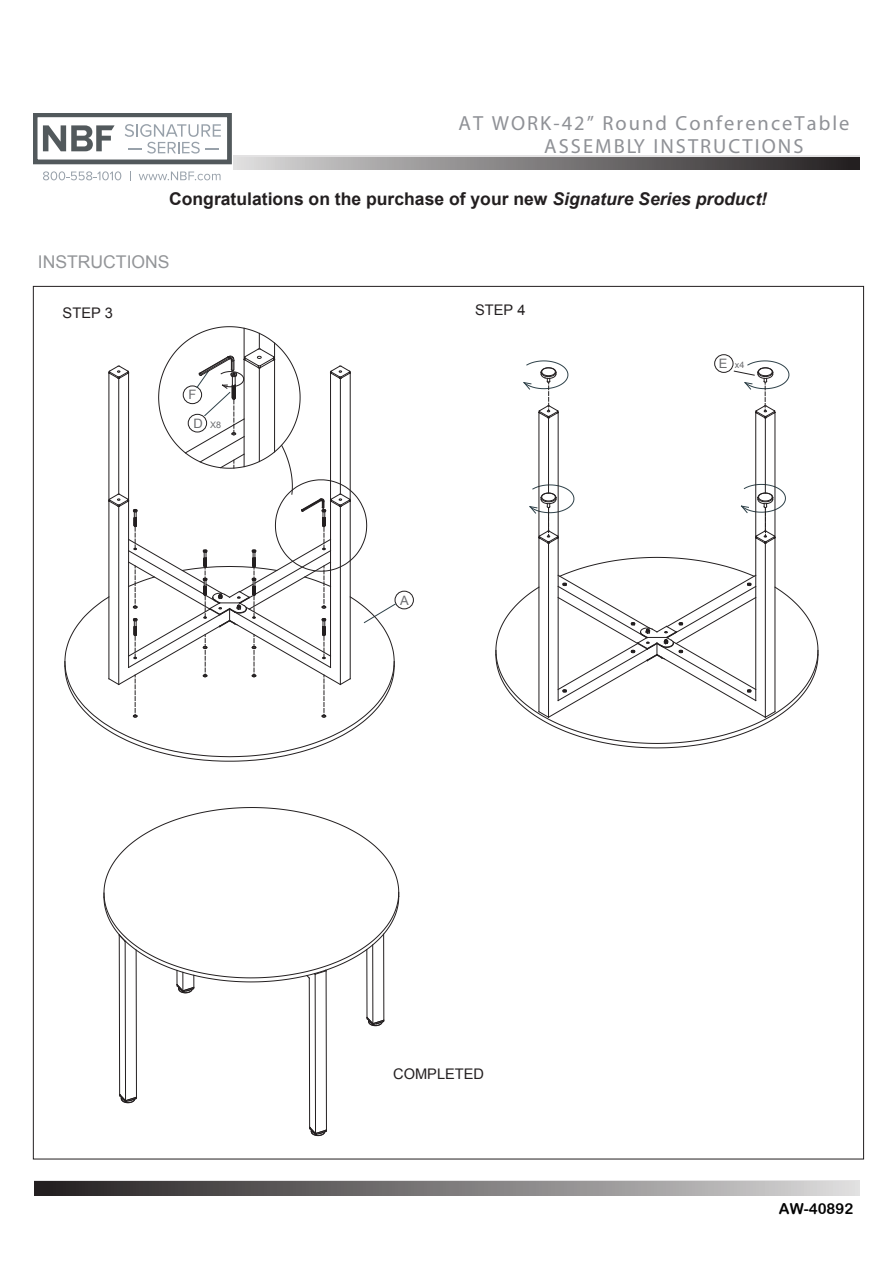
<style>
.page{position:relative;width:893px;height:1263px;background:#fff}
.page>*{position:absolute;margin:0;border:0;box-sizing:border-box;transform-origin:0 0}
.t1{font:20.55px "Myriad";letter-spacing:.1em;color:#8f9196}
.t2{font:700 17.55px "Arial";color:#231f20}
.t3{font:17.55px "Arial";color:#939598}
.t4{font:15px "Arial Rounded MT Bold";color:#030303}
.t5{font:14.7px "Arial";color:#231f20}
.t6{font:12.9px "Arial";color:#6c6d70}
.t7{font:9px "Arial";color:#6c6d70}
.s1{font-style:italic}
.s2{font-size:12.9px}
</style>
<div class="page">
<svg style="left:233px;top:156px;width:626px;height:14px;background:#848283"></svg>
<svg style="left:34px;top:1180px;width:825px;height:15px;background:#838182"></svg>
<svg style="left:714px;top:354px;width:20px;height:19px"></svg>
<div style="left:714px;top:354px;width:19px;height:19px;border:1px solid #231f20;border-radius:50%"></div>
<hr style="left:765px;top:418px;width:1px;height:75px;background:#231f20">
<hr style="left:775px;top:412px;width:1px;height:126px;background:#231f20">
<hr style="left:755px;top:412px;width:1px;height:126px;background:#231f20">
<hr style="left:548px;top:543px;width:1px;height:174px;background:#231f20">
<hr style="left:558px;top:538px;width:1px;height:162px;background:#231f20">
<hr style="left:539px;top:538px;width:1px;height:174px;background:#231f20">
<hr style="left:765px;top:543px;width:1px;height:174px;background:#231f20">
<hr style="left:775px;top:538px;width:1px;height:174px;background:#231f20">
<hr style="left:539px;top:412px;width:1px;height:126px;background:#231f20">
<hr style="left:548px;top:418px;width:1px;height:75px;background:#231f20">
<hr style="left:755px;top:538px;width:1px;height:162px;background:#231f20">
<hr style="left:558px;top:412px;width:1px;height:126px;background:#231f20">
<svg style="left:741px;top:484px;width:45px;height:60px"></svg>
<svg style="left:529px;top:484px;width:45px;height:60px"></svg>
<svg style="left:523px;top:360px;width:45px;height:58px"></svg>
<svg style="left:733px;top:360px;width:56px;height:58px"></svg>
<svg style="left:495px;top:557px;width:324px;height:191px"></svg>
<svg style="left:103px;top:807px;width:296px;height:85px"></svg>
<hr style="left:315px;top:974px;width:1px;height:159px;background:#231f20">
<hr style="left:309px;top:978px;width:1px;height:149px;background:#231f20">
<hr style="left:326px;top:971px;width:1px;height:159px;background:#231f20">
<hr style="left:125px;top:941px;width:1px;height:160px;background:#231f20">
<hr style="left:383px;top:934px;width:1px;height:86px;background:#231f20">
<hr style="left:372px;top:945px;width:1px;height:79px;background:#231f20">
<hr style="left:136px;top:950px;width:1px;height:147px;background:#231f20">
<hr style="left:119px;top:935px;width:1px;height:159px;background:#231f20">
<hr style="left:366px;top:949px;width:1px;height:68px;background:#231f20">
<svg style="left:309px;top:1126px;width:18px;height:10px"></svg>
<svg style="left:103px;top:892px;width:296px;height:101px"></svg>
<svg style="left:366px;top:1016px;width:19px;height:10px"></svg>
<svg style="left:119px;top:1093px;width:18px;height:10px"></svg>
<svg style="left:43px;top:171px;width:78px;height:9px"></svg>
<svg style="left:139px;top:172px;width:82px;height:8px"></svg>
<div style="left:34px;top:113px;width:197px;height:51px;border:5px solid #52595c"></div>
<svg style="left:125px;top:124px;width:96px;height:30px"></svg>
<svg style="left:43px;top:125px;width:72px;height:26px"></svg>
<div style="left:395px;top:591px;width:19px;height:18px;border:1px solid #231f20;border-radius:50%"></div>
<svg style="left:64px;top:326px;width:333px;height:436px"></svg>
<p class="t1" style="left:458px;top:113px;width:393px">AT WORK-42” Round ConferenceTable</p>
<p class="t1" style="left:544px;top:136px;width:261px">ASSEMBLY INSTRUCTIONS</p>
<p class="t2" style="left:169px;top:187px;width:599px">Congratulations on the purchase of your new <span class="s1">Signature Series product!</span></p>
<p class="t3" style="left:38px;top:250px;width:133px">INSTRUCTIONS</p>
<p class="t5" style="left:63px;top:303px;width:52px">STEP 3</p>
<p class="t6" style="left:188px;top:386px;width:9px">F</p>
<p class="t7" style="left:193px;top:419px;width:29px"><span class="s2">D</span> X8</p>
<p class="t5" style="left:475px;top:300px;width:52px">STEP 4</p>
<p class="t6" style="left:400px;top:592px;width:10px">A</p>
<p class="t5" style="left:393px;top:1064px;width:93px">COMPLETED</p>
<p class="t7" style="left:719px;top:359px;width:27px"><span class="s2">E</span> x4</p>
<p class="t4" style="left:779px;top:1200px;width:76px">AW-40892</p>
</div>
